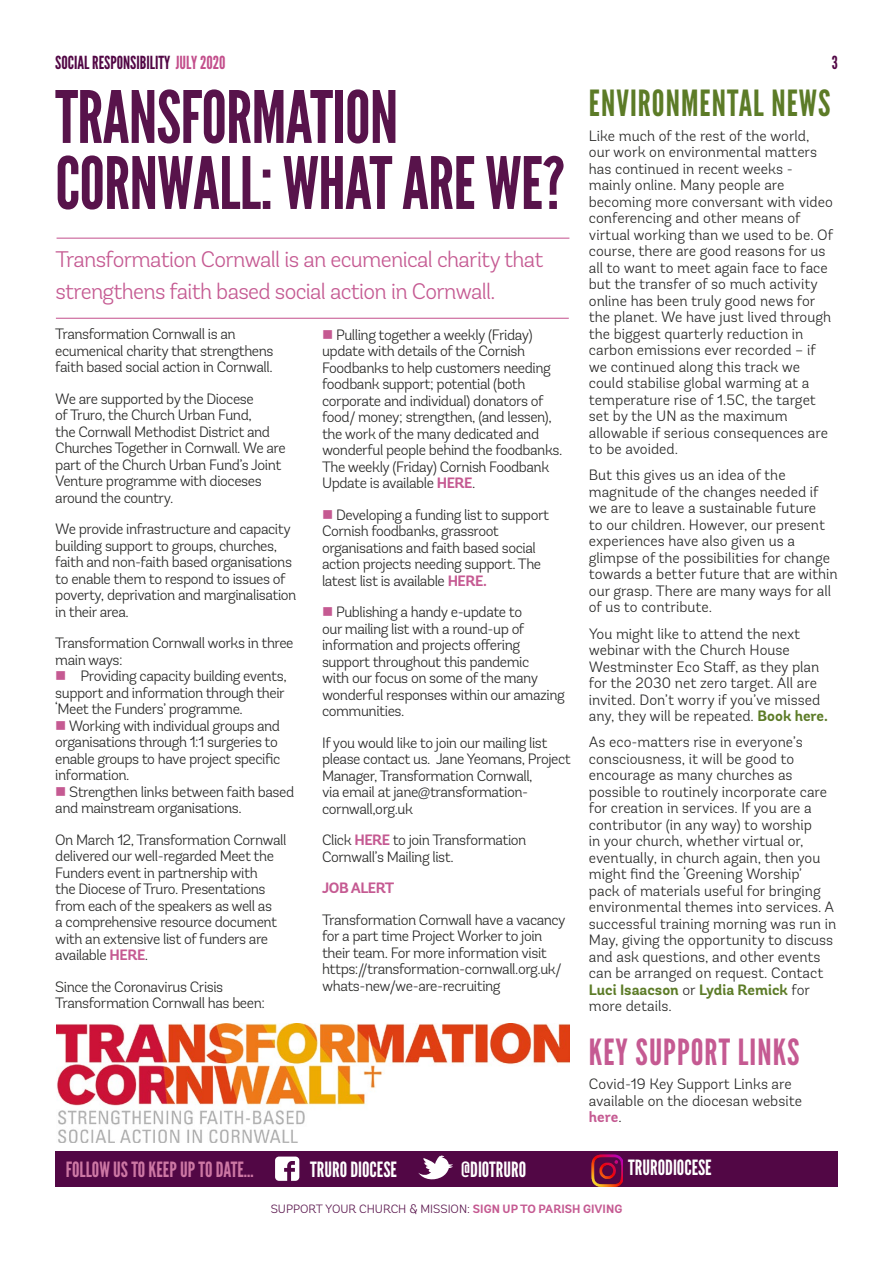
<style>
.page{position:relative;width:893px;height:1263px;background:#fff}
.page>*{position:absolute;margin:0;border:0;box-sizing:border-box;transform-origin:0 0}
.t1{font:72px/66px "League Gothic";letter-spacing:-.01em;color:#58134b}
.t2{font:36px "League Gothic";letter-spacing:.03em;color:#5c7b27}
.t3{font:36px "League Gothic";letter-spacing:.03em;color:#c55a92}
.t4{font:300 22.5px/31.5px "Andes Rounded";letter-spacing:-.03em;color:#c55a92}
.t5{font:21px "League Gothic";color:#fff}
.t6{font:21px "League Gothic";color:#cd77a4}
.t7{font:18px "League Gothic";color:#520745}
.t8{font:300 15px/16.5px "Andes Rounded";letter-spacing:-.03em;color:#282827}
.t9{font:300 15px/16.5px "Andes Rounded";color:#282827}
.t10{font:700 15px "Andes Rounded";letter-spacing:-.03em;color:#c55a92}
.t11{font:300 12px "Andes Rounded";color:#58134b}
.s1{color:#c34f8c}
.s2{font-weight:700;color:#5c7b27}
.s3{color:#c55a92}
.s4{font-weight:700;color:#c55a92}
</style>
<div class="page">
<div style="left:55px;top:1151px;width:783px;height:36px;background:#520745"></div>
<svg style="left:418px;top:1155px;width:35px;height:25px"></svg>
<svg style="left:275px;top:1156px;width:24px;height:25px"></svg>
<img style="left:591px;top:1154px;width:32px;height:33px">
<hr style="left:57px;top:238px;width:512px;height:1px;background:#c34f8c">
<hr style="left:56px;top:318px;width:513px;height:1px;background:#c34f8c">
<img style="left:57px;top:1023px;width:512px;height:119px">
<p class="t7" style="left:55px;top:51px;width:172px">SOCIAL RESPONSIBILITY <span class="s1">JULY 2020</span></p>
<p class="t7" style="left:832px;top:51px;width:8px">3</p>
<h1 class="t1" style="left:55px;top:85px;width:511px">TRANSFORMATION<br>CORNWALL: WHAT ARE WE?</h1>
<h2 class="t2" style="left:589px;top:82px;width:243px">ENVIRONMENTAL NEWS</h2>
<p class="t9" style="left:589px;top:127px;width:246px">Like much of the rest of the world, our work on environmental matters has continued in recent weeks - mainly online. Many people are becoming more conversant with video conferencing and other means of virtual working than we used to be. Of course, there are good reasons for us all to want to meet again face to face but the transfer of so much activity online has been truly good news for the planet. We have just lived through the biggest quarterly reduction in carbon emissions ever recorded – if we continued along this track we could stabilise global warming at a temperature rise of 1.5C, the target set by the UN as the maximum allowable if serious consequences are to be avoided.</p>
<p class="t9" style="left:589px;top:467px;width:250px">But this gives us an idea of the magnitude of the changes needed if we are to leave a sustainable future<br>to our children. However, our present experiences have also given us a glimpse of the possibilities for change towards a better future that are within our grasp. There are many ways for all of us to contribute.</p>
<p class="t9" style="left:589px;top:625px;width:241px">You might like to attend the next webinar with the Church House Westminster Eco Staff, as they plan for the 2030 net zero target. All are invited. Don’t worry if you’ve missed any, they will be repeated. <span class="s2">Book here.</span></p>
<p class="t9" style="left:589px;top:734px;width:249px">As eco-matters rise in everyone’s consciousness, it will be good to encourage as many churches as possible to routinely incorporate care for creation in services. If you are a contributor (in any way) to worship<br>in your church, whether virtual or, eventually, in church again, then you might find the ‘Greening Worship’ pack of materials useful for bringing environmental themes into services. A successful training morning was run in May, giving the opportunity to discuss and ask questions, and other events can be arranged on request. Contact <span class="s2">Luci Isaacson</span> or <span class="s2">Lydia Remick</span> for more details.</p>
<h3 class="t4" style="left:55px;top:244px;width:489px">Transformation Cornwall is an ecumenical charity that strengthens faith based social action in Cornwall.</h3>
<p class="t8" style="left:55px;top:326px;width:220px">Transformation Cornwall is an ecumenical charity that strengthens faith based social action in Cornwall.</p>
<p class="t8" style="left:55px;top:390px;width:232px">We are supported by the Diocese<br>of Truro, the Church Urban Fund,<br>the Cornwall Methodist District and<br>Churches Together in Cornwall. We are part of the Church Urban Fund’s Joint<br>Venture programme with dioceses around the country.</p>
<p class="t8" style="left:55px;top:521px;width:243px">We provide infrastructure and capacity building support to groups, churches, faith and non-faith based organisations to enable them to respond to issues of poverty, deprivation and marginalisation in their area.</p>
<p class="t8" style="left:55px;top:635px;width:240px">Transformation Cornwall works in three main ways:</p>
<p class="t8" style="left:55px;top:668px;width:233px"><span class="s3">■</span> Providing capacity building events, support and information through their ‘Meet the Funders’ programme.</p>
<p class="t8" style="left:55px;top:717px;width:227px"><span class="s3">■</span> Working with individual groups and organisations through 1:1 surgeries to enable groups to have project specific information.</p>
<p class="t8" style="left:55px;top:783px;width:240px"><span class="s3">■</span> Strengthen links between faith based and mainstream organisations.</p>
<p class="t8" style="left:55px;top:831px;width:233px">On March 12, Transformation Cornwall delivered our well-regarded Meet the Funders event in partnership with<br>the Diocese of Truro. Presentations from each of the speakers as well as<br>a comprehensive resource document with an extensive list of funders are available <span class="s4">HERE</span>.</p>
<p class="t8" style="left:55px;top:978px;width:211px">Since the Coronavirus Crisis<br>Transformation Cornwall has been:</p>
<p class="t8" style="left:322px;top:326px;width:242px"><span class="s3">■</span> Pulling together a weekly (Friday) update with details of the Cornish Foodbanks to help customers needing foodbank support; potential (both corporate and individual) donators of food/ money; strengthen, (and lessen), the work of the many dedicated and wonderful people behind the foodbanks.<br>The weekly (Friday) Cornish Foodbank Update is available <span class="s4">HERE</span>.</p>
<p class="t8" style="left:322px;top:506px;width:229px"><span class="s3">■</span> Developing a funding list to support Cornish foodbanks, grassroot organisations and faith based social action projects needing support. The latest list is available <span class="s4">HERE.</span></p>
<p class="t8" style="left:322px;top:604px;width:244px"><span class="s3">■</span> Publishing a handy e-update to<br>our mailing list with a round-up of information and projects offering support throughout this pandemic<br>with our focus on some of the many wonderful responses within our amazing communities.</p>
<p class="t8" style="left:322px;top:734px;width:250px">If you would like to join our mailing list please contact us. Jane Yeomans, Project Manager, Transformation Cornwall,<br>via email at jane@transformation&shy;cornwall,org.uk</p>
<p class="t8" style="left:322px;top:832px;width:206px">Click <span class="s4">HERE</span> to join Transformation<br>Cornwall’s Mailing list.</p>
<p class="t10" style="left:322px;top:879px;width:74px">JOB ALERT</p>
<p class="t8" style="left:322px;top:911px;width:245px">Transformation Cornwall have a vacancy for a part time Project Worker to join their team. For more information visit https://transformation-cornwall.org.uk/ whats-new/we-are-recruiting</p>
<h2 class="t3" style="left:589px;top:1031px;width:212px">KEY SUPPORT LINKS</h2>
<p class="t9" style="left:589px;top:1076px;width:215px">Covid-19 Key Support Links are available on the diocesan website <span class="s4">here</span>.</p>
<h3 class="t5" style="left:628px;top:1155px;width:85px">TRURODIOCESE</h3>
<h3 class="t6" style="left:66px;top:1157px;width:190px">FOLLOW US TO KEEP UP TO DATE…</h3>
<h3 class="t5" style="left:310px;top:1157px;width:88px">TRURO DIOCESE</h3>
<h3 class="t5" style="left:461px;top:1157px;width:66px">@DIOTRURO</h3>
<p class="t11" style="left:271px;top:1202px;width:353px">SUPPORT YOUR CHURCH &amp; MISSION: <span class="s4">SIGN UP TO PARISH GIVING</span></p>
</div>
